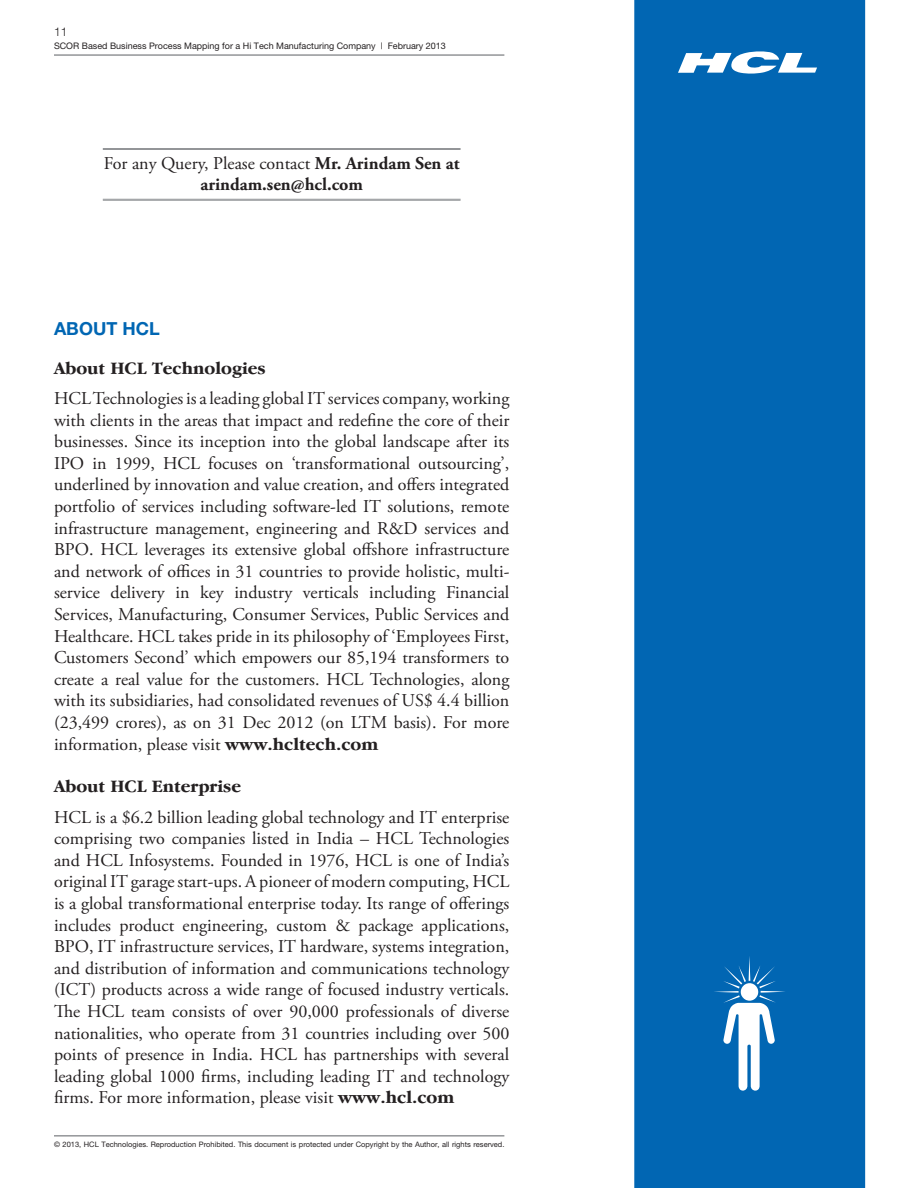
<style>
.page{position:relative;width:918px;height:1188px;background:#fff}
.page>*{position:absolute;margin:0;border:0;box-sizing:border-box;transform-origin:0 0}
.Text-1{font:18px/21.6px "Adobe Garamond Pro";color:#231f20;text-align:justify}
.Text-1-2{font:700 18px/21.6px "Adobe Garamond Pro";color:#231f20;text-align:center}
.t1{font:18px "Garamand Bold SWFTE";color:#231f20}
.Head{font:700 18px "Helvetica Neue";color:#0166b3}
.t2{font:300 12px "Helvetica Neue";color:#231f20}
.t3{font:9px "Helvetica Neue";color:#231f20}
.t4{font:7.5px "Helvetica Neue";color:#231f20}
.s1{font-weight:400}
.s2{font-family:"Garamand Bold SWFTE"}
</style>
<div class="page">
<hr style="left:54px;top:54px;width:450px;height:2px;background:#939598">
<hr style="left:54px;top:1135px;width:450px;height:2px;background:#939598">
<div style="left:634px;top:0;width:231px;height:1188px;background:#0166b3"></div>
<svg style="left:678px;top:51px;width:139px;height:23px"></svg>
<svg style="left:713px;top:956px;width:73px;height:135px"></svg>
<hr style="left:103px;top:148px;width:358px;height:1px;background:#939598">
<hr style="left:103px;top:149px;width:358px;height:1px;background:#939598">
<hr style="left:103px;top:199px;width:358px;height:1px;background:#939598">
<hr style="left:103px;top:200px;width:358px;height:1px;background:#939598">
<p class="t2" style="left:54px;top:25px;width:15px">11</p>
<p class="t3" style="left:54px;top:41px;width:393px">SCOR Based Business Process Mapping for a Hi Tech Manufacturing Company | February 2013</p>
<p class="Text-1-2" style="left:104px;top:152px;width:357px"><span class="s1">For any Query, Please contact</span> Mr. Arindam Sen at arindam.sen@hcl.com</p>
<p class="Head" style="left:54px;top:318px;width:107px">ABOUT HCL</p>
<p class="t1" style="left:54px;top:356px;width:213px">About HCL Technologies</p>
<p class="Text-1" style="left:54px;top:388px;width:457px">HCL Technologies is a leading global IT services company, working with clients in the areas that impact and redefine the core of their businesses. Since its inception into the global landscape after its IPO in 1999, HCL focuses on ‘transformational outsourcing’, underlined by innovation and value creation, and offers integrated portfolio of services including software-led IT solutions, remote infrastructure management, engineering and R&amp;D services and BPO. HCL leverages its extensive global offshore infrastructure and network of offices in 31 countries to provide holistic, multi&shy;service delivery in key industry verticals including Financial Services, Manufacturing, Consumer Services, Public Services and Healthcare. HCL takes pride in its philosophy of ‘Employees First, Customers Second’ which empowers our 85,194 transformers to create a real value for the customers. HCL Technologies, along with its subsidiaries, had consolidated revenues of US$ 4.4 billion (23,499 crores), as on 31 Dec 2012 (on LTM basis). For more information, please visit <span class="s2">www.hcltech.com</span></p>
<p class="t1" style="left:54px;top:774px;width:189px">About HCL Enterprise</p>
<p class="Text-1" style="left:54px;top:807px;width:457px">HCL is a $6.2 billion leading global technology and IT enterprise comprising two companies listed in India – HCL Technologies and HCL Infosystems. Founded in 1976, HCL is one of India’s original IT garage start-ups. A pioneer of modern computing, HCL is a global transformational enterprise today. Its range of offerings includes product engineering, custom &amp; package applications, BPO, IT infrastructure services, IT hardware, systems integration, and distribution of information and communications technology (ICT) products across a wide range of focused industry verticals.<br>The HCL team consists of over 90,000 professionals of diverse nationalities, who operate from 31 countries including over 500 points of presence in India. HCL has partnerships with several leading global 1000 firms, including leading IT and technology firms. For more information, please visit <span class="s2">www.hcl.com</span></p>
<p class="t4" style="left:54px;top:1140px;width:452px">© 2013, HCL Technologies. Reproduction Prohibited. This document is protected under Copyright by the Author, all rights reserved.</p>
</div>
